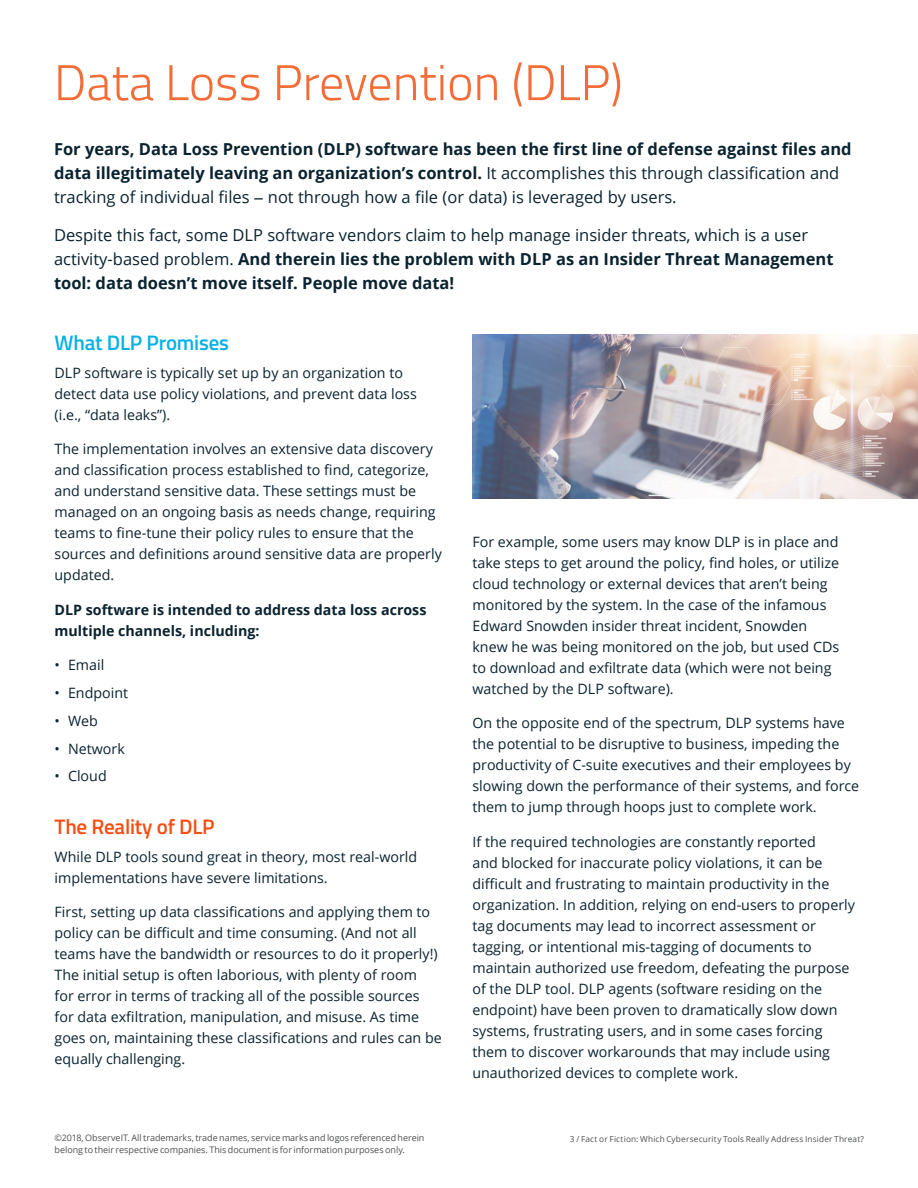
<style>
.page{position:relative;width:918px;height:1188px;background:#fff}
.page>*{position:absolute;margin:0;border:0;box-sizing:border-box;transform-origin:0 0}
.large_header{font:300 50.25px "Titillium";color:#f26d38}
.subheader{font:600 21px "Titillium";letter-spacing:-.01em;color:#07b1e5}
.subheader-2{font:600 21px "Titillium";letter-spacing:-.01em;color:#f74d12}
.lead_in{font:700 16.5px/24px "Open Sans";color:#0a2330}
.lead_in-2{font:16.5px/24px "Open Sans";color:#0a2330}
.body_copy{font:14.25px/21px "Open Sans";color:#0a2330}
.body_copy-2{font:700 14.25px/21px "Open Sans";color:#0a2330}
.bullets{font:14.25px "Open Sans";color:#0a2330}
.Footer_Document_Titl{font:9px "Open Sans";letter-spacing:-.005em;color:#4e5052}
.Footer_Document_Titl-2{font:8.25px "Open Sans";letter-spacing:.02em;color:#4e5052}
.s1{font-weight:400}
.s2{font-family:"Univers LT Std";font-weight:400}
.s3{font-weight:700}
</style>
<div class="page">
<img style="left:472px;top:334px;width:446px;height:165px">
<p class="large_header" style="left:54px;top:46px;width:570px">Data Loss Prevention (DLP)</p>
<p class="lead_in" style="left:54px;top:137px;width:799px">For years, Data Loss Prevention (DLP) software has been the first line of defense against files and data illegitimately leaving an organization’s control. <span class="s1">It accomplishes this through classification and tracking of individual files</span> <span class="s2">−</span> <span class="s1">not through how a file (or data) is leveraged by users.</span></p>
<p class="lead_in-2" style="left:54px;top:222px;width:781px">Despite this fact, some DLP software vendors claim to help manage insider threats, which is a user activity-based problem. <span class="s3">And therein lies the problem with DLP as an Insider Threat Management tool: data doesn’t move itself. People move data!</span></p>
<p class="subheader" style="left:55px;top:327px;width:176px">What DLP Promises</p>
<p class="body_copy" style="left:55px;top:362px;width:364px">DLP software is typically set up by an organization to detect data use policy violations, and prevent data loss (i.e., “data leaks”).</p>
<p class="body_copy" style="left:55px;top:438px;width:389px">The implementation involves an extensive data discovery and classification process established to find, categorize, and understand sensitive data. These settings must be managed on an ongoing basis as needs change, requiring teams to fine-tune their policy rules to ensure that the sources and definitions around sensitive data are properly updated.</p>
<p class="body_copy-2" style="left:55px;top:599px;width:373px">DLP software is intended to address data loss across multiple channels, including:</p>
<p class="bullets" style="left:55px;top:655px;width:51px">• Email</p>
<p class="bullets" style="left:55px;top:683px;width:75px">• Endpoint</p>
<p class="bullets" style="left:55px;top:711px;width:45px">• Web</p>
<p class="bullets" style="left:55px;top:739px;width:72px">• Network</p>
<p class="bullets" style="left:55px;top:766px;width:54px">• Cloud</p>
<p class="subheader-2" style="left:55px;top:811px;width:162px">The Reality of DLP</p>
<p class="body_copy" style="left:55px;top:845px;width:364px">While DLP tools sound great in theory, most real-world implementations have severe limitations.</p>
<p class="body_copy" style="left:55px;top:901px;width:389px">First, setting up data classifications and applying them to policy can be difficult and time consuming. (And not all teams have the bandwidth or resources to do it properly!)<br>The initial setup is often laborious, with plenty of room<br>for error in terms of tracking all of the possible sources for data exfiltration, manipulation, and misuse. As time goes on, maintaining these classifications and rules can be equally challenging.</p>
<p class="body_copy" style="left:472px;top:531px;width:368px">For example, some users may know DLP is in place and take steps to get around the policy, find holes, or utilize cloud technology or external devices that aren’t being monitored by the system. In the case of the infamous Edward Snowden insider threat incident, Snowden knew he was being monitored on the job, but used CDs to download and exfiltrate data (which were not being watched by the DLP software).</p>
<p class="body_copy" style="left:472px;top:712px;width:388px">On the opposite end of the spectrum, DLP systems have the potential to be disruptive to business, impeding the productivity of C-suite executives and their employees by slowing down the performance of their systems, and force them to jump through hoops just to complete work.</p>
<p class="body_copy" style="left:472px;top:831px;width:384px">If the required technologies are constantly reported<br>and blocked for inaccurate policy violations, it can be difficult and frustrating to maintain productivity in the organization. In addition, relying on end-users to properly tag documents may lead to incorrect assessment or tagging, or intentional mis-tagging of documents to maintain authorized use freedom, defeating the purpose of the DLP tool. DLP agents (software residing on the endpoint) have been proven to dramatically slow down systems, frustrating users, and in some cases forcing them to discover workarounds that may include using unauthorized devices to complete work.</p>
<p class="Footer_Document_Titl" style="left:55px;top:1131px;width:371px">©2018, ObserveIT. All trademarks, trade names, service marks and logos referenced herein</p>
<p class="Footer_Document_Titl-2" style="left:570px;top:1133px;width:296px">3 / Fact or Fiction: Which Cybersecurity Tools Really Address Insider Threat?</p>
<p class="Footer_Document_Titl" style="left:55px;top:1143px;width:352px">belong to their respective companies. This document is for information purposes only.</p>
</div>
